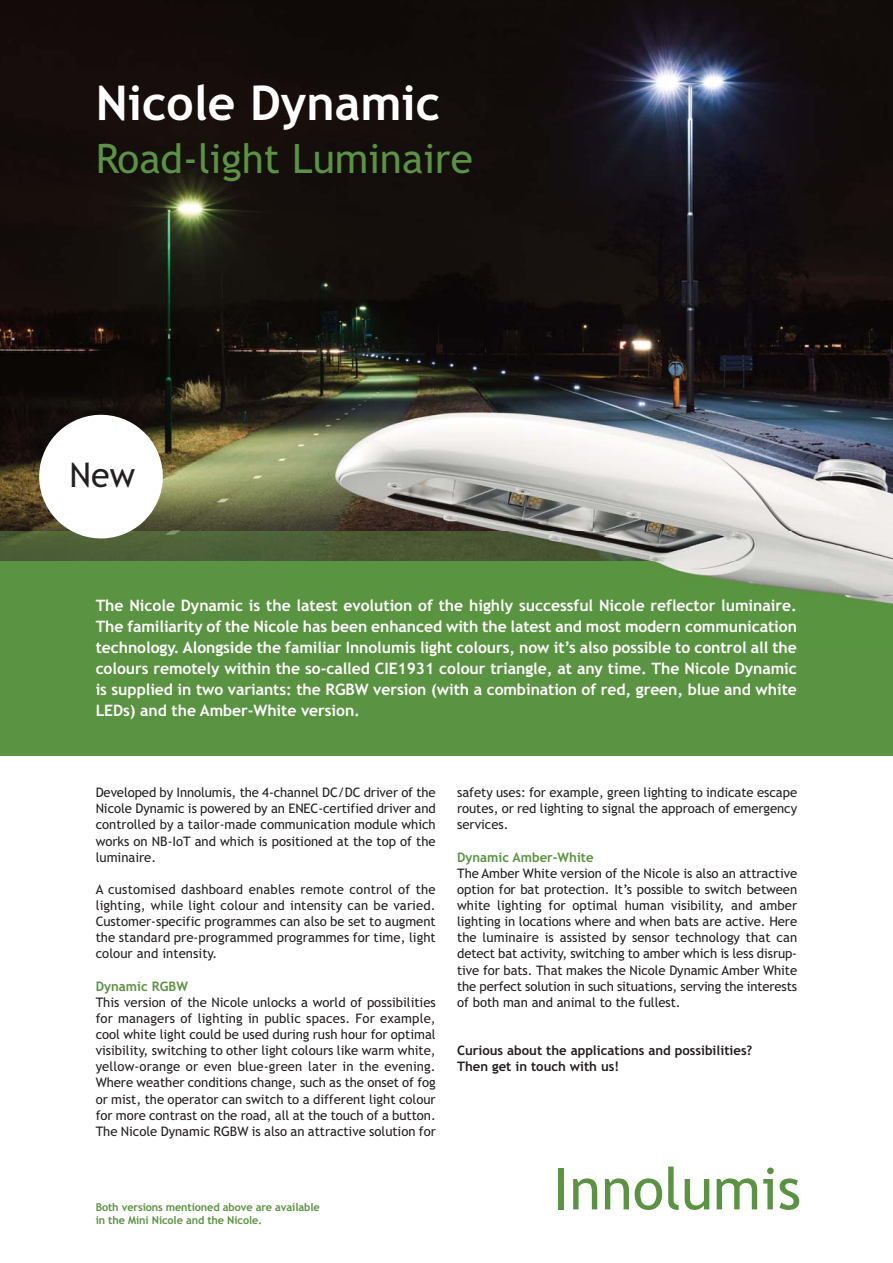
<style>
.page{position:relative;width:893px;height:1263px;background:#fff}
.page>*{position:absolute;margin:0;border:0;box-sizing:border-box;transform-origin:0 0}
.t1{font:700 48px "Trebuchet MS";color:#fff}
.t2{font:40.5px "Trebuchet MS";color:#5a9341}
.t3{font:34.05px "Trebuchet MS";color:#231f20}
.t4{font:700 15.75px/21px "Trebuchet MS";letter-spacing:-.005em;color:#fff;text-align:justify}
.t5{font:13.2px/16.2px "Trebuchet MS";letter-spacing:-.005em;color:#231f20;text-align:justify}
.t6{font:700 13.2px/16.2px "Trebuchet MS";color:#231f20}
.t7{font:700 13.2px "Trebuchet MS";color:#5a9341}
.t8{font:700 10.8px/13.5px "Trebuchet MS";letter-spacing:-.01em;color:#5a9341}
</style>
<div class="page">
<div style="left:0;top:561px;width:893px;height:194px;background:#5a9341"></div>
<img style="left:0;top:0;width:893px;height:531px">
<div style="left:558px;top:1168px;width:6px;height:41px;background:#5a9341"></div>
<svg style="left:573px;top:1178px;width:24px;height:31px"></svg>
<svg style="left:605px;top:1178px;width:24px;height:31px"></svg>
<svg style="left:635px;top:1178px;width:27px;height:32px"></svg>
<svg style="left:668px;top:1166px;width:11px;height:44px"></svg>
<svg style="left:685px;top:1179px;width:24px;height:31px"></svg>
<svg style="left:717px;top:1178px;width:40px;height:31px"></svg>
<svg style="left:763px;top:1167px;width:36px;height:43px"></svg>
<div style="left:0;top:531px;width:288px;height:30px;background:#4d6038"></div>
<img style="left:288px;top:363px;width:605px;height:242px">
<svg style="left:37px;top:413px;width:128px;height:127px"></svg>
<h1 class="t1" style="left:96px;top:85px;width:346px">Nicole Dynamic</h1>
<h2 class="t2" style="left:96px;top:143px;width:379px">Road-light Luminaire</h2>
<h3 class="t3" style="left:69px;top:462px;width:67px">New</h3>
<p class="t4" style="left:96px;top:596px;width:703px">The Nicole Dynamic is the latest evolution of the highly successful Nicole reflector luminaire.<br>The familiarity of the Nicole has been enhanced with the latest and most modern communication technology. Alongside the familiar Innolumis light colours, now it’s also possible to control all the colours remotely within the so-called CIE1931 colour triangle, at any time. The Nicole Dynamic is supplied in two variants: the RGBW version (with a combination of red, green, blue and white LEDs) and the Amber-White version.</p>
<p class="t5" style="left:96px;top:785px;width:342px">Developed by Innolumis, the 4-channel DC/DC driver of the Nicole Dynamic is powered by an ENEC-certified driver and controlled by a tailor-made communication module which works on NB-IoT and which is positioned at the top of the luminaire.</p>
<p class="t5" style="left:96px;top:882px;width:342px">A customised dashboard enables remote control of the lighting, while light colour and intensity can be varied.<br>Customer-specific programmes can also be set to augment the standard pre-programmed programmes for time, light colour and intensity.</p>
<p class="t7" style="left:96px;top:981px;width:94px">Dynamic RGBW</p>
<p class="t5" style="left:96px;top:995px;width:342px">This version of the Nicole unlocks a world of possibilities for managers of lighting in public spaces. For example, cool white light could be used during rush hour for optimal visibility, switching to other light colours like warm white, yellow-orange or even blue-green later in the evening.<br>Where weather conditions change, such as the onset of fog or mist, the operator can switch to a different light colour for more contrast on the road, all at the touch of a button.<br>The Nicole Dynamic RGBW is also an attractive solution for</p>
<p class="t5" style="left:457px;top:785px;width:342px">safety uses: for example, green lighting to indicate escape routes, or red lighting to signal the approach of emergency services.</p>
<p class="t7" style="left:457px;top:852px;width:138px">Dynamic Amber-White</p>
<p class="t5" style="left:457px;top:866px;width:342px">The Amber White version of the Nicole is also an attractive option for bat protection. It’s possible to switch between white lighting for optimal human visibility, and amber lighting in locations where and when bats are active. Here the luminaire is assisted by sensor technology that can detect bat activity, switching to amber which is less disrup&shy;tive for bats. That makes the Nicole Dynamic Amber White the perfect solution in such situations, serving the interests of both man and animal to the fullest.</p>
<p class="t6" style="left:457px;top:1043px;width:297px">Curious about the applications and possibilities?<br>Then get in touch with us!</p>
<p class="t8" style="left:96px;top:1201px;width:226px">Both versions mentioned above are available in the Mini Nicole and the Nicole.</p>
</div>
